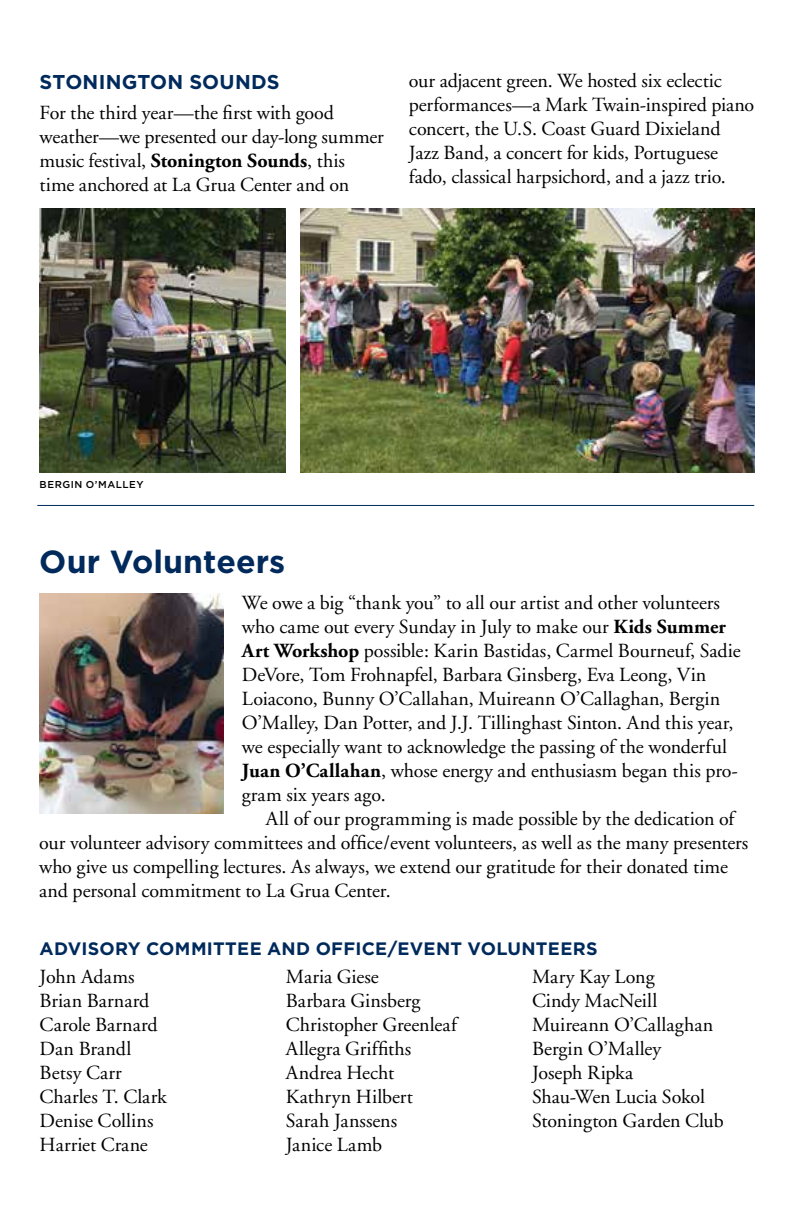
<style>
.page{position:relative;width:792px;height:1224px;background:#fff}
.page>*{position:absolute;margin:0;border:0;box-sizing:border-box;transform-origin:0 0}
.t1{font:700 32px "Gotham";color:#002a5c}
.t2{font:20px/24px "Adobe Garamond";color:#000}
.t3{font:700 20px "Gotham";letter-spacing:.015em;color:#002a5c}
.t4{font:700 18px "Gotham";letter-spacing:.015em;color:#002a5c}
.t5{font:500 10px "Gotham";letter-spacing:.05em;color:#000}
.s1{font-weight:700}
</style>
<div class="page">
<hr style="left:37px;top:505px;width:717px;height:1px;background:#002a5c">
<img style="left:40px;top:209px;width:246px;height:264px">
<img style="left:301px;top:209px;width:453px;height:264px">
<img style="left:39px;top:594px;width:185px;height:219px">
<p class="t3" style="left:40px;top:68px;width:242px">STONINGTON SOUNDS</p>
<p class="t2" style="left:40px;top:101px;width:346px">For the third year—the first with good weather—we presented our day-long summer music festival, <span class="s1">Stonington Sounds</span>, this time anchored at La Grua Center and on</p>
<p class="t2" style="left:409px;top:70px;width:347px">our adjacent green. We hosted six eclectic performances—a Mark Twain-inspired piano concert, the U.S. Coast Guard Dixieland Jazz Band, a concert for kids, Portuguese fado, classical harpsichord, and a jazz trio.</p>
<p class="t5" style="left:40px;top:478px;width:106px">BERGIN O’MALLEY</p>
<h1 class="t1" style="left:39px;top:540px;width:247px">Our Volunteers</h1>
<p class="t2" style="left:242px;top:591px;width:500px">We owe a big “thank you” to all our artist and other volunteers who came out every Sunday in July to make our <span class="s1">Kids Summer Art Workshop</span> possible: Karin Bastidas, Carmel Bourneuf, Sadie DeVore, Tom Frohnapfel, Barbara Ginsberg, Eva Leong, Vin Loiacono, Bunny O’Callahan, Muireann O’Callaghan, Bergin O’Malley, Dan Potter, and J.J. Tillinghast Sinton. And this year, we especially want to acknowledge the passing of the wonderful <span class="s1">Juan O’Callahan</span>, whose energy and enthusiasm began this pro&shy;gram six years ago.</p>
<p class="t2" style="left:39px;top:807px;width:711px;text-indent:227px">All of our programming is made possible by the dedication of our volunteer advisory committees and office/event volunteers, as well as the many presenters who give us compelling lectures. As always, we extend our gratitude for their donated time and personal commitment to La Grua Center.</p>
<p class="t4" style="left:40px;top:937px;width:560px">ADVISORY COMMITTEE AND OFFICE/EVENT VOLUNTEERS</p>
<p class="t2" style="left:40px;top:965px;width:129px">John Adams<br>Brian Barnard<br>Carole Barnard<br>Dan Brandl<br>Betsy Carr<br>Charles T. Clark<br>Denise Collins<br>Harriet Crane</p>
<p class="t2" style="left:286px;top:965px;width:173px">Maria Giese<br>Barbara Ginsberg<br>Christopher Greenleaf<br>Allegra Griffiths<br>Andrea Hecht<br>Kathryn Hilbert<br>Sarah Janssens<br>Janice Lamb</p>
<p class="t2" style="left:532px;top:965px;width:193px">Mary Kay Long<br>Cindy MacNeill<br>Muireann O’Callaghan<br>Bergin O’Malley<br>Joseph Ripka<br>Shau-Wen Lucia Sokol<br>Stonington Garden Club</p>
</div>
